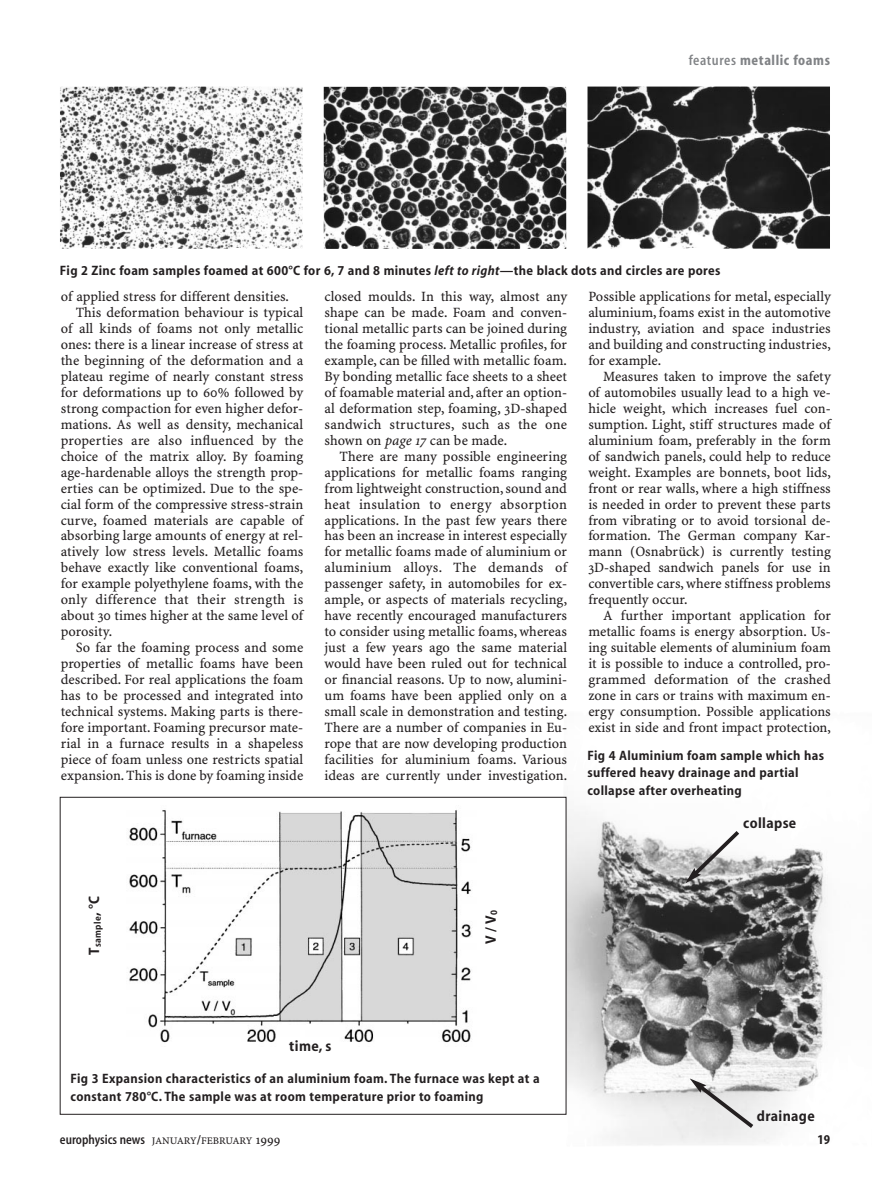
<style>
.page{position:relative;width:893px;height:1178px;background:#fff}
.page>*{position:absolute;margin:0;border:0;box-sizing:border-box;transform-origin:0 0}
.t1{font:15.15px "Myriad MM 650 500";letter-spacing:.025em;color:#231f20}
.t2{font:14.7px "Myriad MM 700 400";letter-spacing:.04em;color:#808285}
.t3{font:14.25px/15.9px "S Minion Plus";color:#231f20;text-align:justify}
.t4{font:14.25px "S Minion Plus";letter-spacing:.02em;color:#231f20}
.t5{font:13.65px/17.5px "Myriad MM 650 500";letter-spacing:.025em;color:#231f20}
.t6{font:13.5px "Myriad MM 530 400";color:#231f20}
.t7{font:13.5px "Myriad MM 700 400";color:#231f20}
.t8{font:9.9px "Myriad MM 650 500";letter-spacing:.04em;color:#231f20}
.s1{font-family:"Myriad MM 530 400"}
.s2{font-family:"Myriad MM It 650 500"}
.s3{font-style:italic}
.s4{font-family:"S Minion Plus";font-size:10.2px}
.s5{font-family:"S Minion Plus"}
</style>
<div class="page">
<img style="left:562px;top:796px;width:266px;height:289px">
<div style="left:60px;top:797px;width:506px;height:317px;background:#fff"></div>
<img style="left:129px;top:810px;width:342px;height:233px">
<div style="left:60px;top:797px;width:506px;height:317px;border:1px solid #231f20"></div>
<img style="left:60px;top:87px;width:242px;height:162px">
<img style="left:324px;top:87px;width:242px;height:162px">
<img style="left:587px;top:87px;width:243px;height:162px">
<svg style="left:685px;top:827px;width:58px;height:56px"></svg>
<svg style="left:689px;top:1078px;width:68px;height:53px"></svg>
<p class="t2" style="left:688px;top:55px;width:143px"><span class="s1">features</span> metallic foams</p>
<p class="t5" style="left:60px;top:262px;width:662px">Fig 2 Zinc foam samples foamed at 600°C for 6, 7 and 8 minutes <span class="s2">left to right</span>—the black dots and circles are pores</p>
<p class="t3" style="left:61px;top:290px;width:230px">of applied stress for different densities.</p>
<p class="t3" style="left:76px;top:306px;width:229px">This deformation behaviour is typical</p>
<p class="t3" style="left:61px;top:321px;width:244px">of all kinds of foams not only metallic</p>
<p class="t3" style="left:61px;top:337px;width:244px">ones: there is a linear increase of stress at</p>
<p class="t3" style="left:61px;top:353px;width:244px">the beginning of the deformation and a</p>
<p class="t3" style="left:61px;top:369px;width:244px">plateau regime of nearly constant stress</p>
<p class="t3" style="left:61px;top:385px;width:244px">for deformations up to 60% followed by</p>
<p class="t3" style="left:61px;top:401px;width:244px">strong compaction for even higher defor-</p>
<p class="t3" style="left:61px;top:417px;width:244px">mations. As well as density, mechanical</p>
<p class="t3" style="left:61px;top:433px;width:244px">properties are also influenced by the</p>
<p class="t3" style="left:61px;top:449px;width:244px">choice of the matrix alloy. By foaming</p>
<p class="t3" style="left:61px;top:465px;width:244px">age-hardenable alloys the strength prop-</p>
<p class="t3" style="left:61px;top:481px;width:244px">erties can be optimized. Due to the spe-</p>
<p class="t3" style="left:61px;top:497px;width:244px">cial form of the compressive stress-strain</p>
<p class="t3" style="left:61px;top:513px;width:244px">curve, foamed materials are capable of</p>
<p class="t3" style="left:61px;top:529px;width:244px">absorbing large amounts of energy at rel-</p>
<p class="t3" style="left:61px;top:545px;width:244px">atively low stress levels. Metallic foams</p>
<p class="t3" style="left:61px;top:561px;width:244px">behave exactly like conventional foams,</p>
<p class="t3" style="left:61px;top:577px;width:244px">for example polyethylene foams, with the</p>
<p class="t4" style="left:61px;top:594px;width:244px">only difference that their strength is</p>
<p class="t3" style="left:61px;top:608px;width:244px">about 30 times higher at the same level of</p>
<p class="t3" style="left:61px;top:624px;width:53px">porosity.</p>
<p class="t3" style="left:76px;top:640px;width:229px">So far the foaming process and some</p>
<p class="t3" style="left:61px;top:656px;width:244px">properties of metallic foams have been</p>
<p class="t3" style="left:61px;top:672px;width:244px">described. For real applications the foam</p>
<p class="t3" style="left:61px;top:688px;width:244px">has to be processed and integrated into</p>
<p class="t3" style="left:61px;top:704px;width:244px">technical systems. Making parts is there-</p>
<p class="t3" style="left:61px;top:720px;width:244px">fore important. Foaming precursor mate-</p>
<p class="t3" style="left:61px;top:736px;width:244px">rial in a furnace results in a shapeless</p>
<p class="t3" style="left:61px;top:752px;width:244px">piece of foam unless one restricts spatial</p>
<p class="t3" style="left:61px;top:768px;width:244px">expansion. This is done by foaming inside</p>
<p class="t3" style="left:324px;top:290px;width:244px">closed moulds. In this way, almost any shape can be made. Foam and conven&shy;tional metallic parts can be joined during the foaming process. Metallic profiles, for example, can be filled with metallic foam.<br>By bonding metallic face sheets to a sheet of foamable material and, after an option&shy;al deformation step, foaming, 3D-shaped sandwich structures, such as the one shown on <span class="s3">page 17</span> can be made.</p>
<p class="t3" style="left:324px;top:449px;width:244px;text-indent:15px">There are many possible engineering applications for metallic foams ranging from lightweight construction, sound and heat insulation to energy absorption applications. In the past few years there has been an increase in interest especially for metallic foams made of aluminium or aluminium alloys. The demands of passenger safety, in automobiles for ex&shy;ample, or aspects of materials recycling, have recently encouraged manufacturers to consider using metallic foams, whereas just a few years ago the same material would have been ruled out for technical or financial reasons. Up to now, alumini&shy;um foams have been applied only on a small scale in demonstration and testing.<br>There are a number of companies in Eu&shy;rope that are now developing production facilities for aluminium foams. Various ideas are currently under investigation.</p>
<p class="t3" style="left:588px;top:290px;width:244px">Possible applications for metal, especially aluminium, foams exist in the automotive industry, aviation and space industries and building and constructing industries, for example.</p>
<p class="t3" style="left:588px;top:369px;width:244px;text-indent:15px">Measures taken to improve the safety of automobiles usually lead to a high ve&shy;hicle weight, which increases fuel con&shy;sumption. Light, stiff structures made of aluminium foam, preferably in the form of sandwich panels, could help to reduce weight. Examples are bonnets, boot lids, front or rear walls, where a high stiffness is needed in order to prevent these parts from vibrating or to avoid torsional de&shy;formation. The German company Kar&shy;mann (Osnabrück) is currently testing 3D-shaped sandwich panels for use in convertible cars, where stiffness problems frequently occur.</p>
<p class="t3" style="left:588px;top:608px;width:244px;text-indent:15px">A further important application for metallic foams is energy absorption. Us&shy;ing suitable elements of aluminium foam it is possible to induce a controlled, pro&shy;grammed deformation of the crashed zone in cars or trains with maximum en&shy;ergy consumption. Possible applications exist in side and front impact protection,</p>
<p class="t5" style="left:587px;top:747px;width:238px">Fig 4 Aluminium foam sample which has suffered heavy drainage and partial collapse after overheating</p>
<p class="t1" style="left:743px;top:817px;width:55px">collapse</p>
<p class="t8" style="left:94px;top:955px;width:60px;rotate:-90deg"><sup>T</sup>sample<sup>,</sup> <sup>°C</sup></p>
<p class="t1" style="left:485px;top:944px;width:36px;rotate:-90deg">V / V<sub>0</sub></p>
<p class="t1" style="left:289px;top:1039px;width:44px">time, s</p>
<p class="t5" style="left:71px;top:1071px;width:470px">Fig 3 Expansion characteristics of an aluminium foam. The furnace was kept at a constant 780°C. The sample was at room temperature prior to foaming</p>
<p class="t1" style="left:756px;top:1110px;width:59px">drainage</p>
<p class="t6" style="left:60px;top:1134px;width:222px">europhysics news <span class="s4">JANUARY</span><span class="s5">/</span><span class="s4">FEBRUARY</span> <span class="s5">1999</span></p>
<p class="t7" style="left:817px;top:1134px;width:14px">19</p>
</div>
